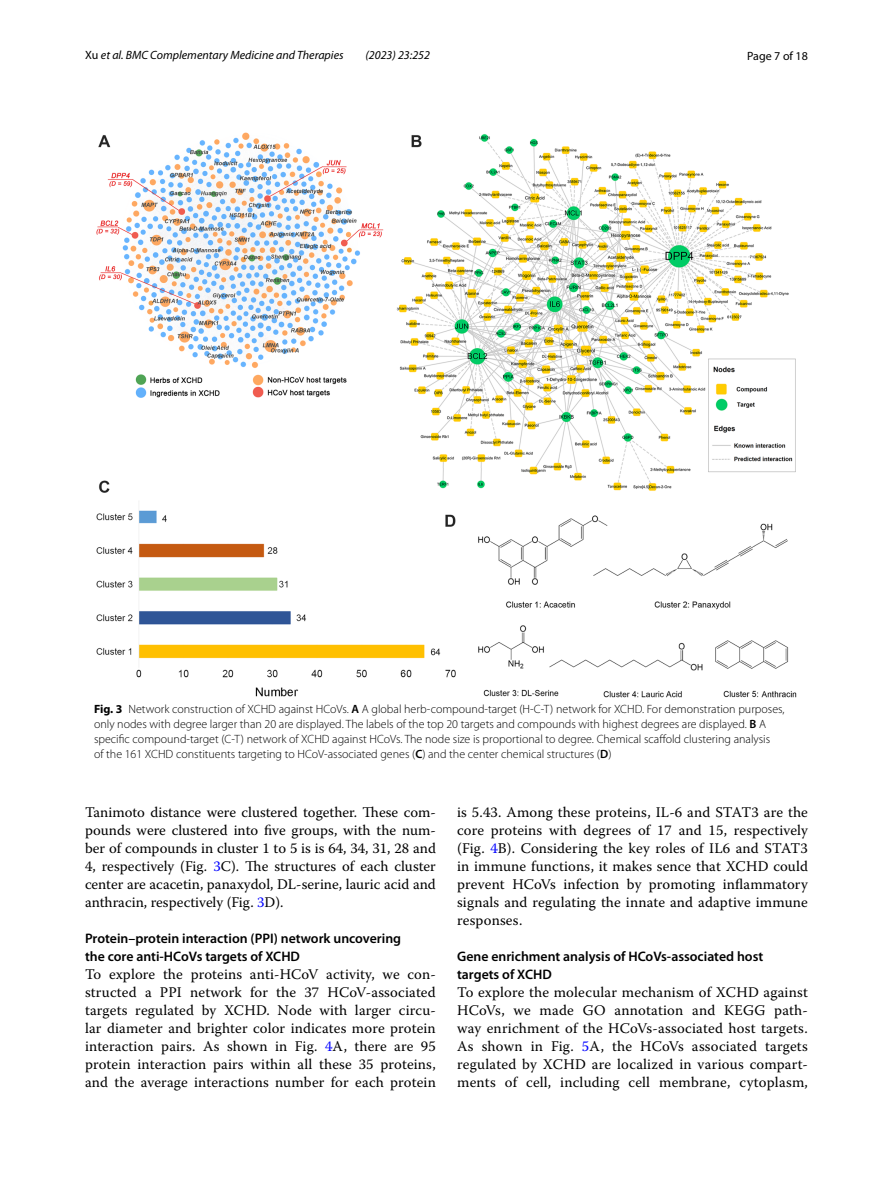
<style>
.page{position:relative;width:893px;height:1187px;background:#fff}
.page>*{position:absolute;margin:0;border:0;box-sizing:border-box;transform-origin:0 0}
.t1{font:14.7px/18px "Warnock Pro";letter-spacing:.01em;color:#000;text-align:justify}
.t2{font:600 13.8px/18px "Myriad Pro";color:#000}
.t3{font:300 12px/15px "Myriad Pro";color:#000}
.t4{font:italic 12px "Myriad Pro";color:#000}
.t5{font:12px "Myriad Pro";color:#000}
.s1{font-style:normal}
.s2{font-weight:700}
.s3{font-weight:600}
.s4{color:#00f}
</style>
<div class="page">
<img style="left:96px;top:133px;width:701px;height:564px">
<p class="t4" style="left:85px;top:48px;width:260px"><span class="s1">Xu</span> et al. BMC Complementary Medicine and Therapies</p>
<p class="t4" style="left:365px;top:48px;width:66px">(2023) 23:252</p>
<p class="t5" style="left:747px;top:48px;width:62px">Page 7 of 18</p>
<p class="t3" style="left:94px;top:701px;width:692px"><span class="s2">Fig. 3</span> Network construction of XCHD against HCoVs. <span class="s3">A</span> A global herb-compound-target (H-C-T) network for XCHD. For demonstration purposes, only nodes with degree larger than 20 are displayed. The labels of the top 20 targets and compounds with highest degrees are displayed. <span class="s3">B</span> A specific compound-target (C-T) network of XCHD against HCoVs. The node size is proportional to degree. Chemical scaffold clustering analysis<br>of the 161 XCHD constituents targeting to HCoV-associated genes (<span class="s3">C</span>) and the center chemical structures (<span class="s3">D</span>)</p>
<p class="t1" style="left:85px;top:802px;width:352px">Tanimoto distance were clustered together. These com&shy;pounds were clustered into five groups, with the num&shy;ber of compounds in cluster 1 to 5 is is 64, 34, 31, 28 and 4, respectively (Fig. <span class="s4">3</span>C). The structures of each cluster center are acacetin, panaxydol, DL-serine, lauric acid and anthracin, respectively (Fig. <span class="s4">3</span>D).</p>
<p class="t2" style="left:85px;top:928px;width:318px">Protein–protein interaction (PPI) network uncovering the core anti‑HCoVs targets of XCHD</p>
<p class="t1" style="left:85px;top:964px;width:352px">To explore the proteins anti-HCoV activity, we con&shy;structed a PPI network for the 37 HCoV-associated targets regulated by XCHD. Node with larger circu&shy;lar diameter and brighter color indicates more protein interaction pairs. As shown in Fig. <span class="s4">4</span>A, there are 95 protein interaction pairs within all these 35 proteins, and the average interactions number for each protein</p>
<p class="t1" style="left:457px;top:802px;width:352px">is 5.43. Among these proteins, IL-6 and STAT3 are the core proteins with degrees of 17 and 15, respectively (Fig. <span class="s4">4</span>B). Considering the key roles of IL6 and STAT3 in immune functions, it makes sence that XCHD could prevent HCoVs infection by promoting inflammatory signals and regulating the innate and adaptive immune responses.</p>
<p class="t2" style="left:457px;top:946px;width:308px">Gene enrichment analysis of HCoVs‑associated host targets of XCHD</p>
<p class="t1" style="left:457px;top:982px;width:352px">To explore the molecular mechanism of XCHD against HCoVs, we made GO annotation and KEGG path&shy;way enrichment of the HCoVs-associated host targets.<br>As shown in Fig. <span class="s4">5</span>A, the HCoVs associated targets regulated by XCHD are localized in various compart&shy;ments of cell, including cell membrane, cytoplasm,</p>
</div>
